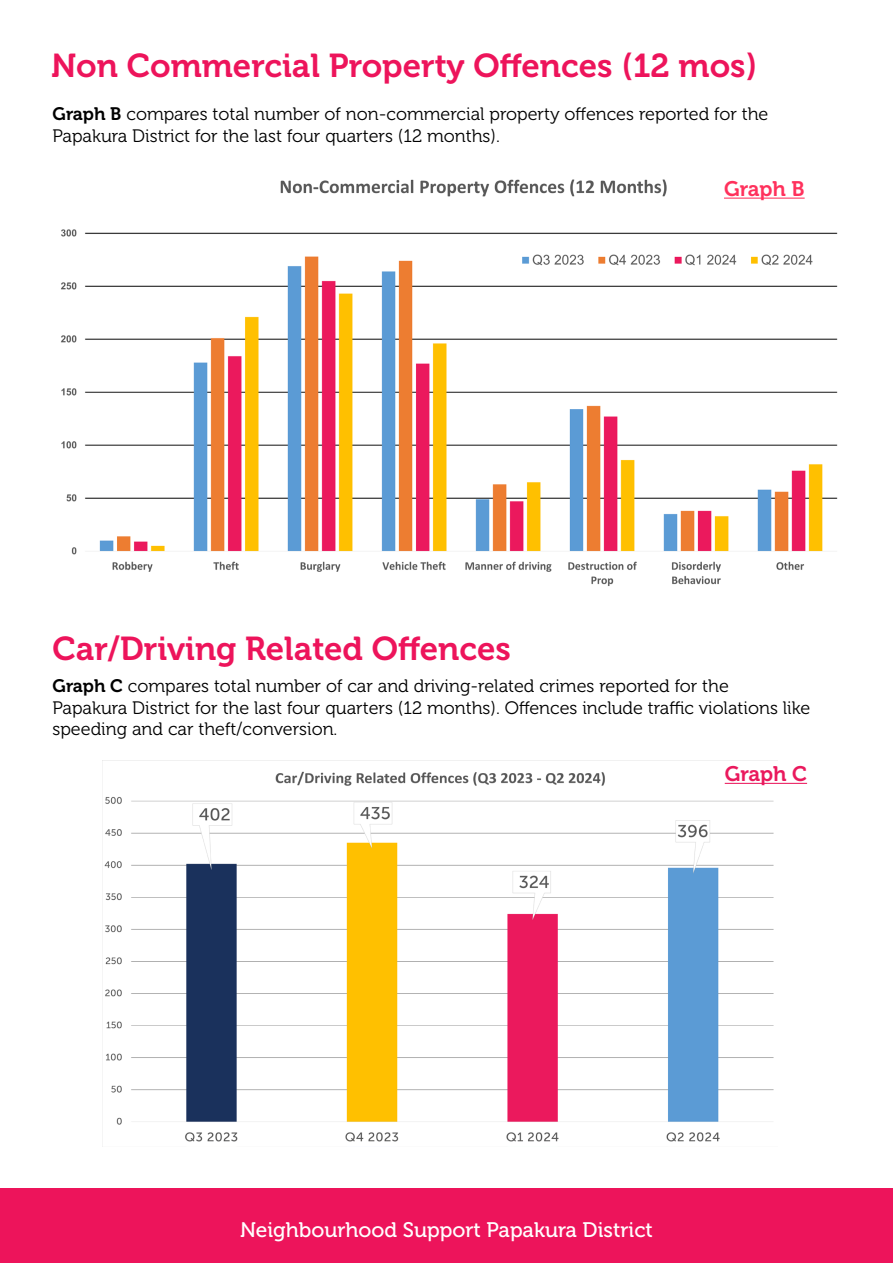
<style>
.page{position:relative;width:893px;height:1263px;background:#fff}
.page>*{position:absolute;margin:0;border:0;box-sizing:border-box;transform-origin:0 0}
.t1{font:33px "Museo 700";color:#ed145b}
.t2{font:21px "Museo 500";color:#fff}
.t3{font:21px "Museo 700";letter-spacing:-.005em;color:#ff315c}
.t4{font:21px "Museo 700";letter-spacing:-.005em;color:#ea195d}
.t5{font:18px/21.6px "Museo 300";color:#000}
.s1{font-family:"Museo 700"}
</style>
<div class="page">
<img style="left:61px;top:179px;width:777px;height:407px">
<hr style="left:724px;top:198px;width:81px;height:1px;background:#ff315c">
<div style="left:0;top:1188px;width:893px;height:75px;background:#ed145b"></div>
<img style="left:104px;top:771px;width:673px;height:371px">
<hr style="left:725px;top:783px;width:82px;height:1px;background:#ea195d">
<h1 class="t1" style="left:51px;top:47px;width:708px">Non Commercial Property Offences (12 mos)</h1>
<p class="t5" style="left:52px;top:104px;width:717px"><span class="s1">Graph B</span> compares total number of non-commercial property offences reported for the<br>Papakura District for the last four quarters (12 months).</p>
<p class="t3" style="left:724px;top:177px;width:82px">Graph B</p>
<h1 class="t1" style="left:53px;top:630px;width:460px">Car/Driving Related Offences</h1>
<p class="t5" style="left:52px;top:676px;width:759px"><span class="s1">Graph C</span> compares total number of car and driving-related crimes reported for the<br>Papakura District for the last four quarters (12 months). Offences include traffic violations like speeding and car theft/conversion.</p>
<p class="t4" style="left:725px;top:762px;width:84px">Graph C</p>
<p class="t2" style="left:240px;top:1218px;width:414px">Neighbourhood Support Papakura District</p>
</div>
